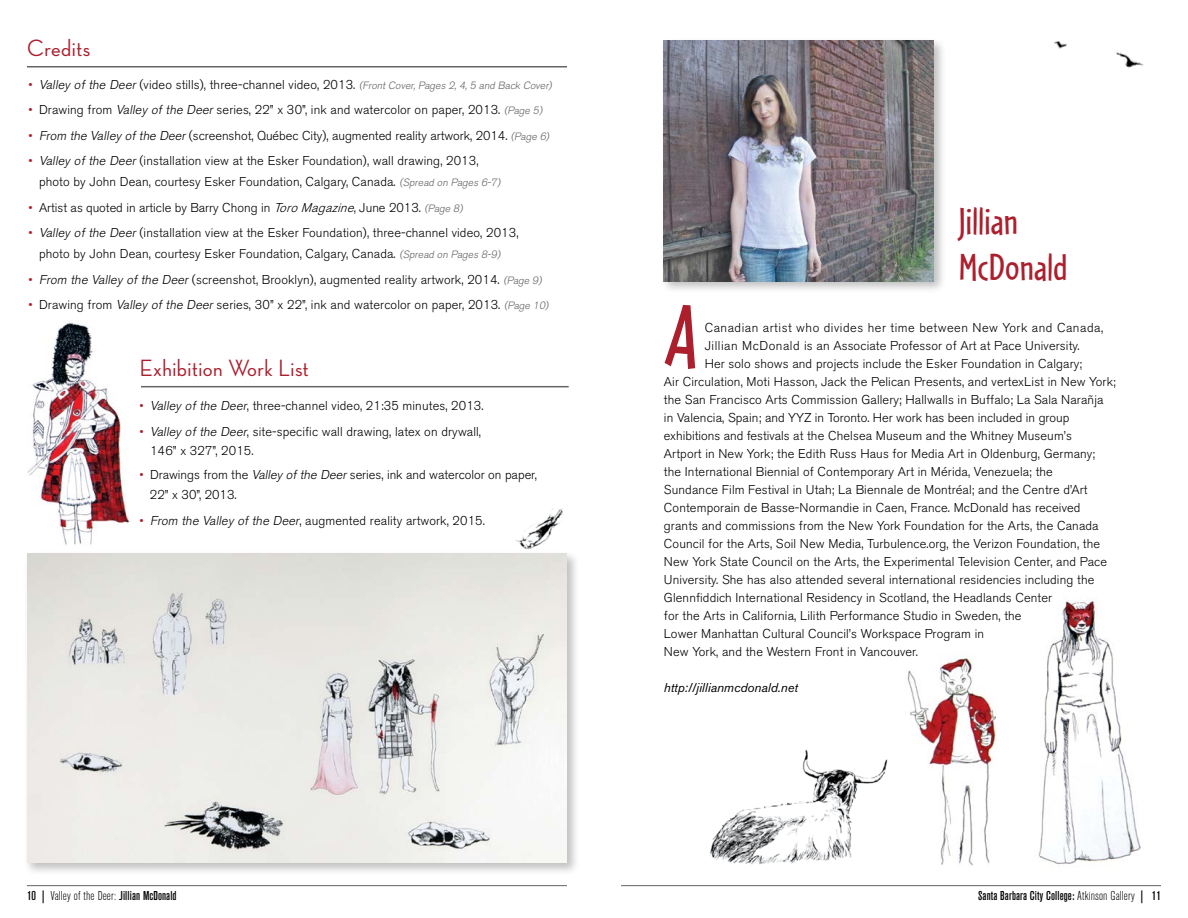
<style>
.page{position:relative;width:1188px;height:918px;background:#fff}
.page>*{position:absolute;margin:0;border:0;box-sizing:border-box;transform-origin:0 0}
.t1{font:39px/46.8px "Cafeteria";color:#ac1f2d}
.t2{font:24px "Neutra Disp Medium Alt";letter-spacing:.02em;color:#ac1f2d}
.t3{font:300 12.75px/21px "Akzidenz Grotesk BE";letter-spacing:.01em;color:#000}
.t4{font:500 condensed 12.75px "Akzidenz Grotesk BE";letter-spacing:.01em;color:#000}
.t5{font:300 12.75px "Akzidenz Grotesk BE";letter-spacing:.04em;color:#000}
.t6{font:italic 12.75px "Akzidenz Grotesk BE";color:#000}
.s1{color:#ac1f2d}
.s2{font-style:italic}
.s3{font-style:italic;font-size:10.5px;color:#636466}
.s4{font-weight:300}
</style>
<div class="page">
<hr style="left:621px;top:885px;width:540px;height:1px;background:#636466">
<img style="left:27px;top:321px;width:103px;height:224px">
<img style="left:1038px;top:601px;width:103px;height:264px">
<img style="left:907px;top:658px;width:90px;height:207px">
<img style="left:516px;top:508px;width:47px;height:41px">
<div style="left:661px;top:37px;width:286px;height:257px;background:#000;opacity:.25"></div>
<img style="left:664px;top:41px;width:270px;height:240px">
<hr style="left:27px;top:66px;width:540px;height:2px;background:#636466">
<hr style="left:141px;top:386px;width:428px;height:1px;background:#636466">
<img style="left:1054px;top:41px;width:90px;height:27px">
<img style="left:710px;top:749px;width:178px;height:116px">
<hr style="left:27px;top:885px;width:540px;height:1px;background:#636466">
<div style="left:24px;top:550px;width:556px;height:326px;background:#000;opacity:.25"></div>
<img style="left:27px;top:553px;width:540px;height:310px">
<svg style="left:665px;top:305px;width:30px;height:64px"></svg>
<h2 class="t2" style="left:27px;top:35px;width:65px">Credits</h2>
<p class="t3" style="left:28px;top:74px;width:527px"><span class="s1">•</span> <span class="s2">Valley of the Deer</span> (v i d e o s t i l l s ) , t h re e - c h a n n e l v i d e o , 2 0 1 3 . <span class="s3">(Front Cover, Pages 2, 4, 5 and Back Cover)</span></p>
<p class="t3" style="left:28px;top:100px;width:518px"><span class="s1">•</span> Drawing from <span class="s2">Valley of the Deer</span> series, 22” x 30”, ink and watercolor on paper, 2013. <span class="s3">(Page 5)</span></p>
<p class="t3" style="left:28px;top:125px;width:524px"><span class="s1">•</span> <span class="s2">From the Valley of the Deer</span> (screenshot, Québec City), augmented reality artwork, 2014. <span class="s3">(Page 6)</span></p>
<p class="t3" style="left:39px;top:151px;width:465px;text-indent:-11px"><span class="s1">•</span> <span class="s2">Valley of the Deer</span> (installation view at the Esker Foundation), wall drawing, 2013, photo by John Dean, courtesy Esker Foundation, Calgary, Canada. <span class="s3">(Spread on Pages 6-7)</span></p>
<p class="t3" style="left:28px;top:197px;width:438px"><span class="s1">•</span> Artist as quoted in article by Barry Chong in <span class="s2">ToroMagazine</span>, June 2013. <span class="s3">(Page 8)</span></p>
<p class="t3" style="left:28px;top:223px;width:492px;text-align:center"><span class="s1">•</span> <span class="s2">Valley of the Deer</span> (installation view at the Esker Foundation), three-channel video, 2013, photo by John Dean, courtesy Esker Foundation, Calgary, Canada. <span class="s3">(Spread on Pages 8-9)</span></p>
<p class="t3" style="left:28px;top:269px;width:517px"><span class="s1">•</span> <span class="s2">From the Valley of the Deer</span> (screenshot, Brooklyn), augmented reality artwork, 2014. <span class="s3">(Page 9)</span></p>
<p class="t3" style="left:28px;top:295px;width:524px"><span class="s1">•</span> Drawing from <span class="s2">Valley of the Deer</span> series, 30” x 22”, ink and watercolor on paper, 2013. <span class="s3">(Page 10)</span></p>
<h2 class="t2" style="left:139px;top:355px;width:171px">Exhibition Work List</h2>
<p class="t3" style="left:140px;top:396px;width:346px"><span class="s1">•</span> <span class="s2">Valley of the Deer</span>, three-channel video, 21:35 minutes, 2013.</p>
<p class="t3" style="left:150px;top:422px;width:333px;line-height:19.5px;text-indent:-11px"><span class="s1">•</span> <span class="s2">Valley of the Deer</span>, site-specific wall drawing, latex on drywall,<br>146” x 327”, 2015.</p>
<p class="t3" style="left:150px;top:465px;width:388px;line-height:20.2px;text-indent:-11px"><span class="s1">•</span> Drawings from the <span class="s2">Valley of the Deer</span> series, ink and watercolor on paper,<br>22” x 30”, 2013.</p>
<p class="t3" style="left:139px;top:510px;width:347px"><span class="s1">•</span> <span class="s2">From the Valley of the Deer</span>, augmented reality artwork, 2015.</p>
<h1 class="t1" style="left:959px;top:197px;width:110px">Jillian<br>McDonald</h1>
<p class="t5" style="left:705px;top:321px;width:400px">Canadian artist who divides her time between New York and Canada,</p>
<p class="t3" style="left:705px;top:336px;width:376px">Jillian McDonald is an Associate Professor of Art at Pace University.</p>
<p class="t3" style="left:705px;top:354px;width:379px">Her solo shows and projects include the Esker Foundation in Calgary;</p>
<p class="t3" style="left:664px;top:372px;width:453px">Air Circulation, Moti Hasson, Jack the Pelican Presents, and vertexList in New York;</p>
<p class="t3" style="left:664px;top:390px;width:441px">the San Francisco Arts Commission Gallery; Hallwalls in Buffalo; La Sala Narañja</p>
<p class="t3" style="left:664px;top:408px;width:407px">in Valencia, Spain; and YYZ in Toronto. Her work has been included in group</p>
<p class="t3" style="left:664px;top:426px;width:410px">exhibitions and festivals at the Chelsea Museum and the Whitney Museum’s</p>
<p class="t3" style="left:664px;top:444px;width:433px">Artport in New York; the Edith Russ Haus for Media Art in Oldenburg, Germany;</p>
<p class="t3" style="left:664px;top:462px;width:391px">the International Biennial of Contemporary Art in Mérida, Venezuela; the</p>
<p class="t3" style="left:664px;top:480px;width:425px">Sundance Film Festival in Utah; La Biennale de Montréal; and the Centre d’Art</p>
<p class="t3" style="left:664px;top:498px;width:418px">Contemporain de Basse-Normandie in Caen, France. McDonald has received</p>
<p class="t3" style="left:664px;top:516px;width:436px">grants and commissions from the New York Foundation for the Arts, the Canada</p>
<p class="t3" style="left:664px;top:534px;width:438px">Council for the Arts, Soil New Media, Turbulence.org, the Verizon Foundation, the</p>
<p class="t3" style="left:664px;top:552px;width:445px">New York State Council on the Arts, the Experimental Television Center, and Pace</p>
<p class="t3" style="left:664px;top:570px;width:432px">University. She has also attended several international residencies including the</p>
<p class="t3" style="left:664px;top:588px;width:390px">Glennfiddich International Residency in Scotland, the Headlands Center</p>
<p class="t3" style="left:664px;top:606px;width:359px">for the Arts in California, Lilith Performance Studio in Sweden, the</p>
<p class="t3" style="left:664px;top:624px;width:322px">Lower Manhattan Cultural Council’s Workspace Program in</p>
<p class="t3" style="left:664px;top:642px;width:256px">New York, and the Western Front in Vancouver.</p>
<p class="t6" style="left:664px;top:680px;width:135px">http://jillianmcdonald.net</p>
<p class="t4" style="left:27px;top:889px;width:151px">10 | <span class="s4">Valley of the Deer:</span> Jillian McDonald</p>
<p class="t4" style="left:978px;top:889px;width:184px">Santa Barbara City College: <span class="s4">Atkinson Gallery</span> | 11</p>
</div>
